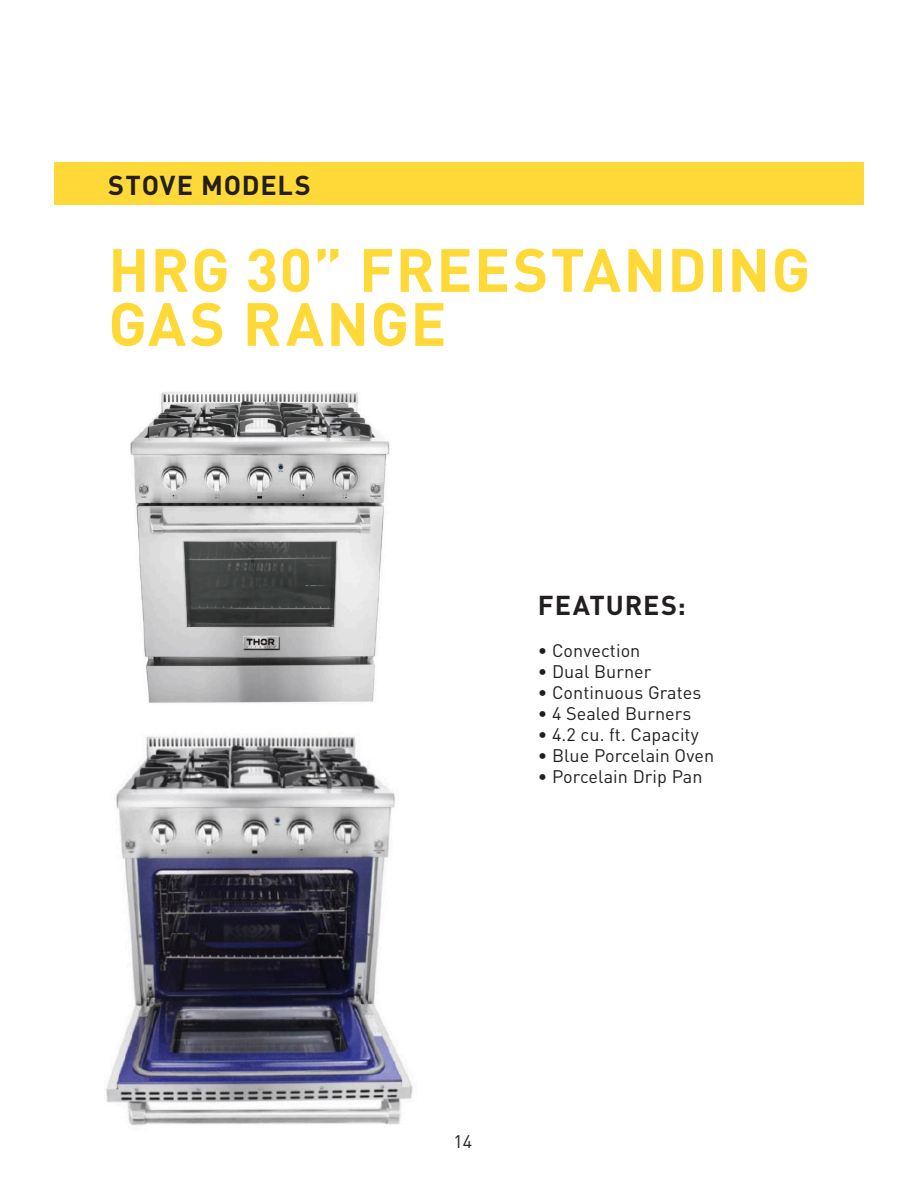
<style>
.page{position:relative;width:918px;height:1188px;background:#fff}
.page>*{position:absolute;margin:0;border:0;box-sizing:border-box;transform-origin:0 0}
.t1{font:700 60px/54px "DIN Pro";letter-spacing:.025em;color:#ffd938}
.t2{font:700 27px "DIN Pro";letter-spacing:.03em;color:#231f20}
.t3{font:18px "DIN Pro";letter-spacing:.005em;color:#231f20}
</style>
<div class="page">
<img style="left:130px;top:392px;width:260px;height:311px">
<img style="left:106px;top:734px;width:307px;height:392px">
<div style="left:54px;top:162px;width:810px;height:43px;background:#ffd938"></div>
<p class="t2" style="left:108px;top:167px;width:204px">STOVE MODELS</p>
<p class="t1" style="left:108px;top:241px;width:703px">HRG 30” FREESTANDING<br>GAS RANGE</p>
<p class="t2" style="left:538px;top:587px;width:149px">FEATURES:</p>
<p class="t3" style="left:538px;top:638px;width:104px">• Convection</p>
<p class="t3" style="left:538px;top:659px;width:115px">• Dual Burner</p>
<p class="t3" style="left:538px;top:680px;width:165px">• Continuous Grates</p>
<p class="t3" style="left:538px;top:701px;width:155px">• 4 Sealed Burners</p>
<p class="t3" style="left:538px;top:722px;width:162px">• 4.2 cu. ft. Capacity</p>
<p class="t3" style="left:538px;top:743px;width:178px">• Blue Porcelain Oven</p>
<p class="t3" style="left:538px;top:764px;width:166px">• Porcelain Drip Pan</p>
<p class="t3" style="left:453px;top:1129px;width:20px">14</p>
</div>
